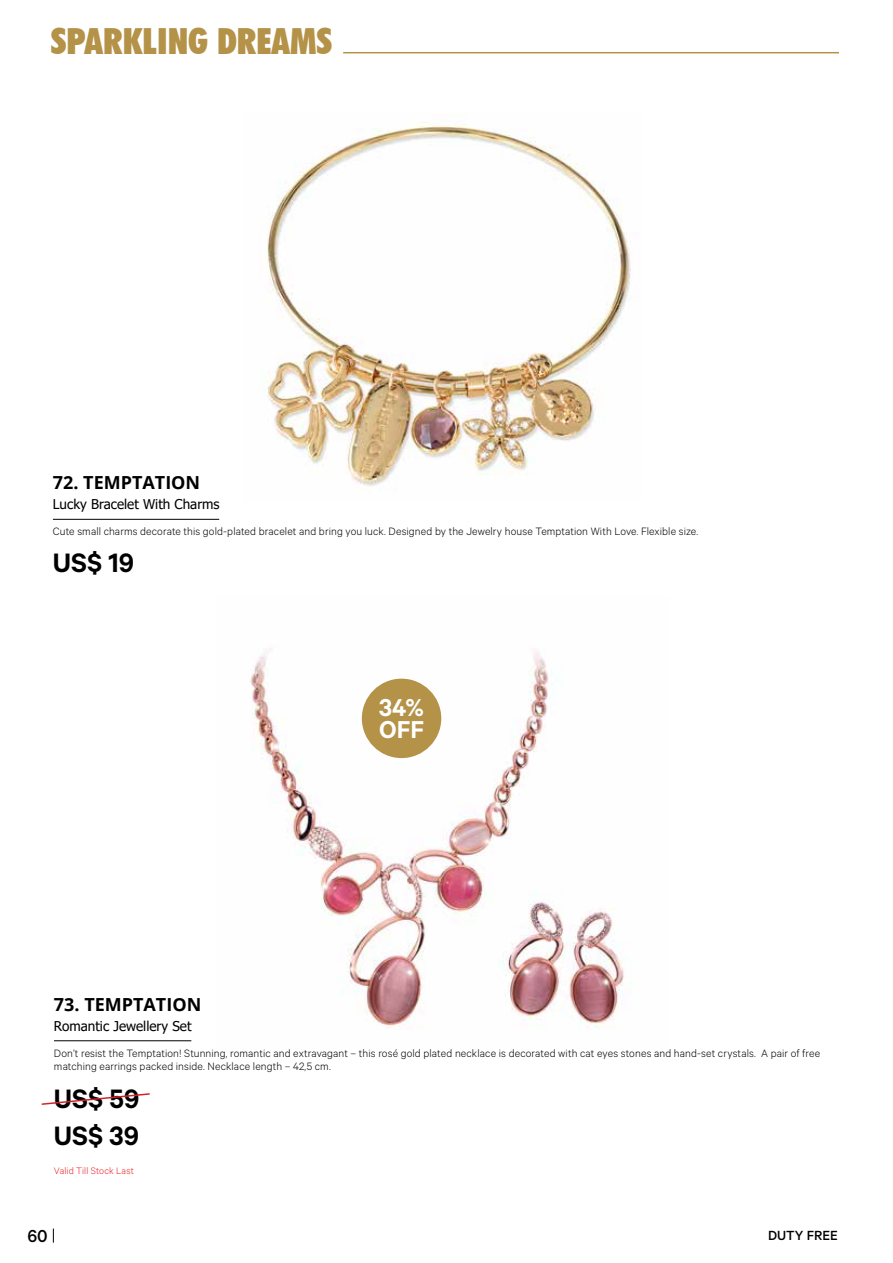
<style>
.page{position:relative;width:893px;height:1263px;background:#fff}
.page>*{position:absolute;margin:0;border:0;box-sizing:border-box;transform-origin:0 0}
.t1{font:900 condensed 36px "Futura BT";color:#b49248}
.t2{font:600 30px/37.5px "Calibre";color:#000}
.t3{font:600 27.45px/22px "Calibre";color:#fff}
.t4{font:500 19.5px "Calibre";color:#000}
.t5{font:700 18px "Open Sans";color:#000}
.t6{font:500 14.85px "Calibre";color:#000}
.t7{font:13.5px "Tahoma";color:#000}
.t8{font:300 12px/13.5px "Calibre";letter-spacing:.01em;color:#000}
.t9{font:300 10.5px "Calibre";letter-spacing:.01em;color:#ed1d24}
</style>
<div class="page">
<hr style="left:343px;top:52px;width:496px;height:1px;background:#b49248">
<svg style="left:53px;top:1228px;width:1px;height:14px"></svg>
<img style="left:250px;top:650px;width:382px;height:379px">
<img style="left:264px;top:122px;width:367px;height:370px">
<svg style="left:41px;top:1093px;width:109px;height:12px"></svg>
<svg style="left:357px;top:677px;width:86px;height:85px"></svg>
<div style="left:362px;top:679px;width:79px;height:79px;background:#b49248;border-radius:50%"></div>
<hr style="left:53px;top:519px;width:166px;height:1px;background:#000">
<hr style="left:54px;top:1040px;width:137px;height:1px;background:#000">
<h1 class="t1" style="left:51px;top:19px;width:283px">SPARKLING DREAMS</h1>
<h3 class="t5" style="left:53px;top:470px;width:149px">72. TEMPTATION</h3>
<p class="t7" style="left:53px;top:495px;width:168px">Lucky Bracelet With Charms</p>
<p class="t8" style="left:53px;top:524px;width:647px">Cute small charms decorate this gold-plated bracelet and bring you luck. Designed by the Jewelry house Temptation With Love. Flexible size.</p>
<h2 class="t2" style="left:53px;top:543px;width:83px">US$ 19</h2>
<h3 class="t3" style="left:379px;top:696px;width:47px">34%<br>OFF</h3>
<h3 class="t5" style="left:54px;top:992px;width:149px">73. TEMPTATION</h3>
<p class="t7" style="left:54px;top:1017px;width:139px">Romantic Jewellery Set</p>
<p class="t8" style="left:54px;top:1046px;width:768px">Don’t resist the Temptation! Stunning, romantic and extravagant – this rosé gold plated necklace is decorated with cat eyes stones and hand-set crystals. A pair of free matching earrings packed inside. Necklace length – 42,5 cm.</p>
<h2 class="t2" style="left:54px;top:1079px;width:87px">US$ 59<br>US$ 39</h2>
<p class="t9" style="left:54px;top:1164px;width:81px">Valid Till Stock Last</p>
<h3 class="t4" style="left:27px;top:1224px;width:22px">60</h3>
<p class="t6" style="left:768px;top:1227px;width:71px">DUTY FREE</p>
</div>
